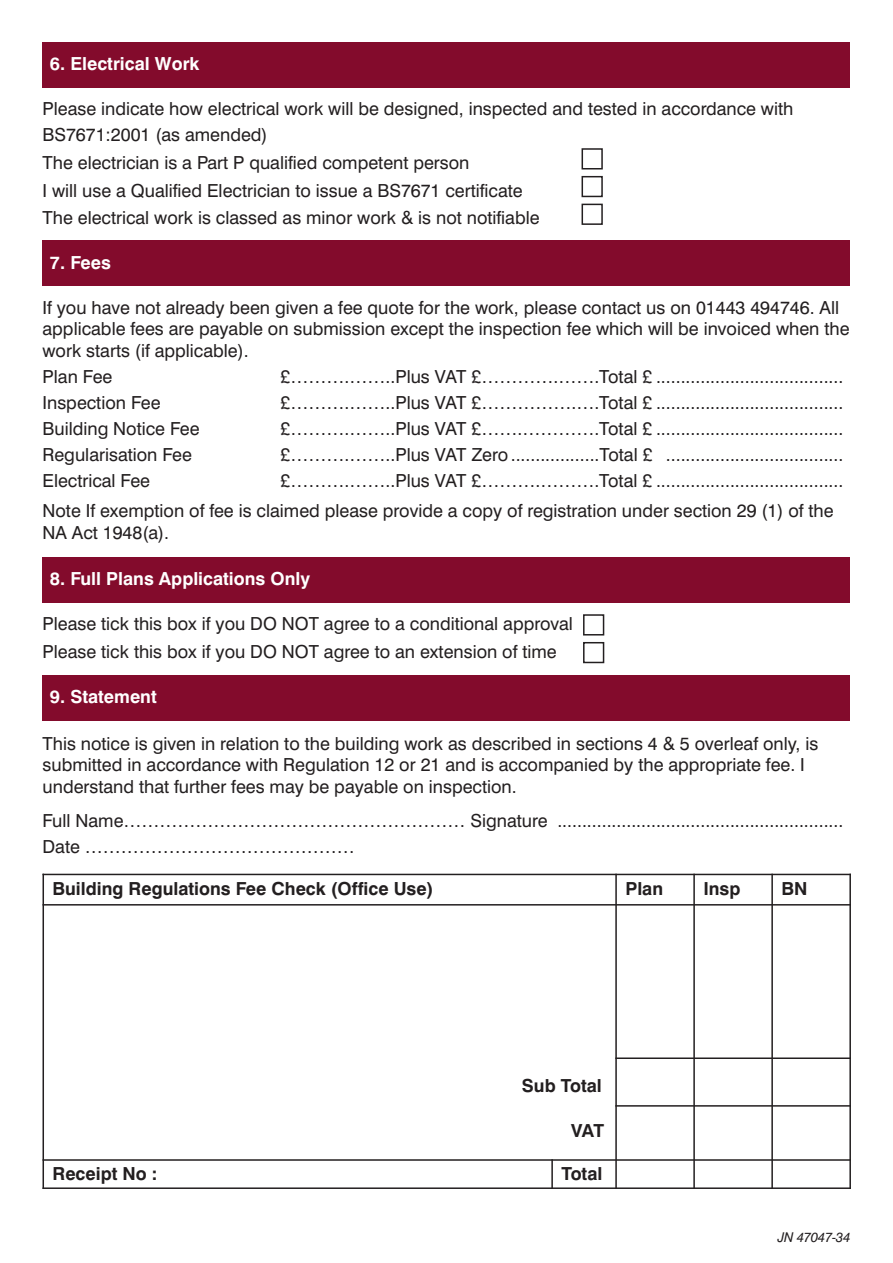
<style>
.page{position:relative;width:893px;height:1263px;background:#fff}
.page>*{position:absolute;margin:0;border:0;box-sizing:border-box;transform-origin:0 0}
.t1{font:18px/27.2px "Swiss 721 BT";color:#231f20}
.t2{font:700 18px "Swiss 721 BT";color:#231f20}
.t3{font:700 18px "Swiss 721 BT";color:#fff}
.t4{font:italic 13.5px "Swiss 721 BT";letter-spacing:-.025em;color:#231f20}
</style>
<div class="page">
<div style="left:42px;top:42px;width:808px;height:45px;background:#830b2c"></div>
<div style="left:581px;top:148px;width:22px;height:21px;border:2px solid #231f20"></div>
<div style="left:581px;top:176px;width:22px;height:21px;border:2px solid #231f20"></div>
<div style="left:583px;top:614px;width:21px;height:21px;border:2px solid #231f20"></div>
<div style="left:583px;top:642px;width:21px;height:21px;border:2px solid #231f20"></div>
<div style="left:581px;top:204px;width:22px;height:21px;border:2px solid #231f20"></div>
<div style="left:42px;top:241px;width:808px;height:45px;background:#830b2c"></div>
<div style="left:42px;top:557px;width:808px;height:45px;background:#830b2c"></div>
<div style="left:42px;top:675px;width:808px;height:45px;background:#830b2c"></div>
<hr style="left:43px;top:874px;width:1px;height:315px;background:#231f20">
<hr style="left:551px;top:1159px;width:2px;height:30px;background:#231f20">
<hr style="left:615px;top:874px;width:2px;height:315px;background:#231f20">
<hr style="left:693px;top:874px;width:2px;height:315px;background:#231f20">
<hr style="left:771px;top:874px;width:2px;height:315px;background:#231f20">
<hr style="left:849px;top:874px;width:2px;height:315px;background:#231f20">
<hr style="left:43px;top:874px;width:808px;height:1px;background:#231f20">
<hr style="left:43px;top:904px;width:808px;height:1px;background:#231f20">
<hr style="left:615px;top:1057px;width:236px;height:2px;background:#231f20">
<hr style="left:615px;top:1105px;width:236px;height:1px;background:#231f20">
<hr style="left:43px;top:1159px;width:808px;height:2px;background:#231f20">
<hr style="left:43px;top:1187px;width:808px;height:2px;background:#231f20">
<p class="t3" style="left:50px;top:57px;width:151px">6. Electrical Work</p>
<p class="t1" style="left:43px;top:97px;width:752px">Please indicate how electrical work will be designed, inspected and tested in accordance with BS7671:2001 (as amended)<br>The electrician is a Part P qualified competent person<br>I will use a Qualified Electrician to issue a BS7671 certificate<br>The electrical work is classed as minor work &amp; is not notifiable</p>
<p class="t3" style="left:50px;top:256px;width:62px">7. Fees</p>
<p class="t1" style="left:43px;top:298px;width:808px;line-height:21.6px">If you have not already been given a fee quote for the work, please contact us on 01443 494746. All applicable fees are payable on submission except the inspection fee which will be invoiced when the work starts (if applicable).</p>
<p class="t1" style="left:43px;top:365px;width:71px">Plan Fee</p>
<p class="t1" style="left:281px;top:365px;width:564px">£……….……..Plus VAT £………….…….Total £ ......................................</p>
<p class="t1" style="left:43px;top:391px;width:119px">Inspection Fee</p>
<p class="t1" style="left:281px;top:391px;width:564px">£……….……..Plus VAT £…………….….Total £ ......................................</p>
<p class="t1" style="left:43px;top:417px;width:159px">Building Notice Fee</p>
<p class="t1" style="left:281px;top:417px;width:564px">£……….……..Plus VAT £…….………….Total £ ......................................</p>
<p class="t1" style="left:43px;top:443px;width:151px">Regularisation Fee</p>
<p class="t1" style="left:281px;top:443px;width:564px">£……….……..Plus VAT Zero ..................Total £ ....................................</p>
<p class="t1" style="left:43px;top:469px;width:109px">Electrical Fee</p>
<p class="t1" style="left:43px;top:468px;width:802px;line-height:30.2px;text-indent:238px">£……….……..Plus VAT £……….……….Total £ ......................................<br>Note If exemption of fee is claimed please provide a copy of registration under section 29 (1) of the</p>
<p class="t1" style="left:43px;top:521px;width:128px">NA Act 1948(a).</p>
<p class="t3" style="left:50px;top:572px;width:262px">8. Full Plans Applications Only</p>
<p class="t1" style="left:43px;top:612px;width:532px;line-height:27.6px">Please tick this box if you DO NOT agree to a conditional approval<br>Please tick this box if you DO NOT agree to an extension of time</p>
<p class="t3" style="left:50px;top:690px;width:108px">9. Statement</p>
<p class="t1" style="left:43px;top:734px;width:777px;line-height:21.6px">This notice is given in relation to the building work as described in sections 4 &amp; 5 overleaf only, is submitted in accordance with Regulation 12 or 21 and is accompanied by the appropriate fee. I understand that further fees may be payable on inspection.</p>
<p class="t1" style="left:43px;top:810px;width:802px;line-height:26.1px">Full Name………………………………………………… Signature ..........................................................<br>Date ………………………………………</p>
<p class="t2" style="left:53px;top:882px;width:382px">Building Regulations Fee Check (Office Use)</p>
<p class="t2" style="left:625px;top:882px;width:39px">Plan</p>
<p class="t2" style="left:703px;top:882px;width:39px">Insp</p>
<p class="t2" style="left:781px;top:882px;width:28px">BN</p>
<p class="t2" style="left:522px;top:1079px;width:81px">Sub Total</p>
<p class="t2" style="left:571px;top:1124px;width:35px">VAT</p>
<p class="t2" style="left:53px;top:1166px;width:106px">Receipt No :</p>
<p class="t2" style="left:561px;top:1166px;width:43px">Total</p>
<p class="t4" style="left:778px;top:1232px;width:74px">JN 47047-34</p>
</div>
